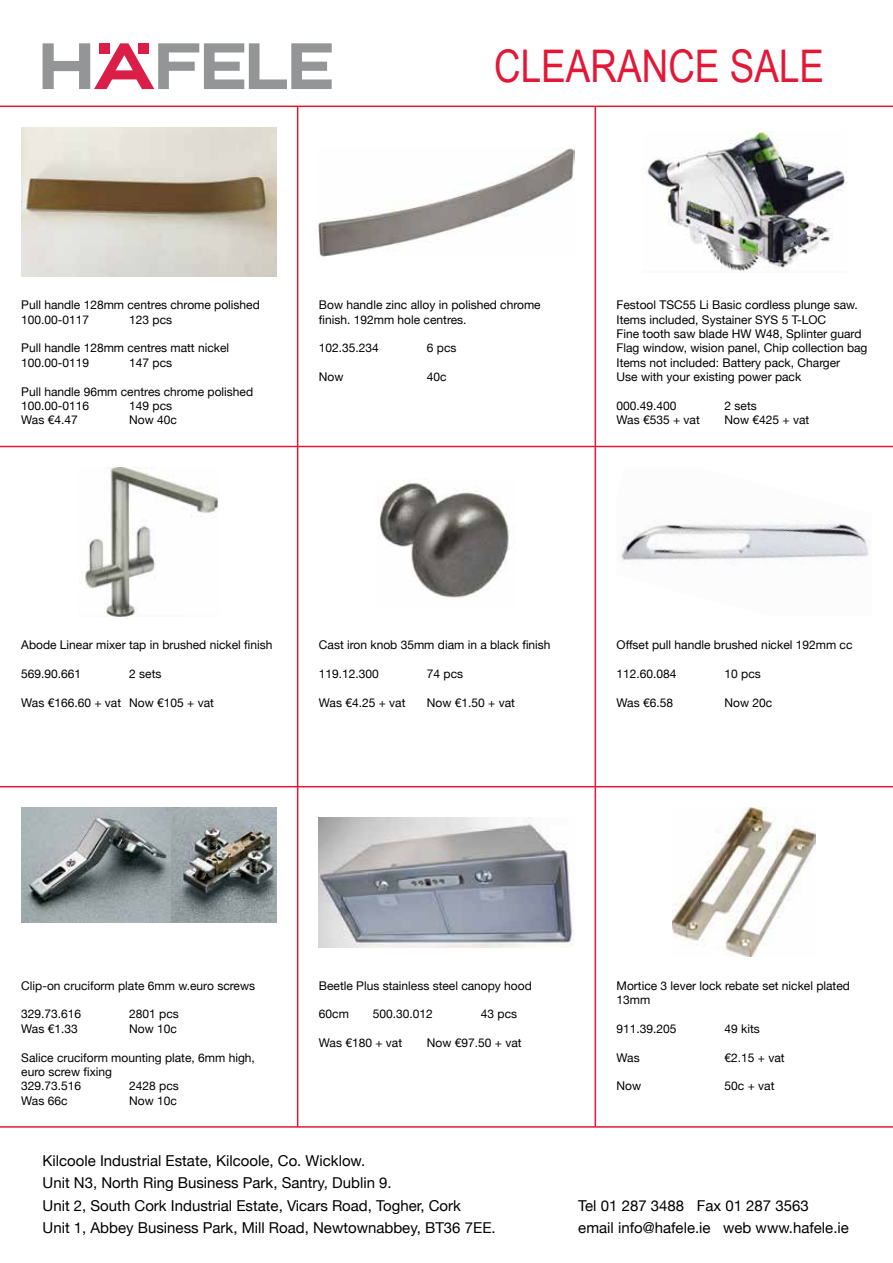
<style>
.page{position:relative;width:893px;height:1263px;background:#fff}
.page>*{position:absolute;margin:0;border:0;box-sizing:border-box;transform-origin:0 0}
.t1{font:45px "Arial Narrow";color:#e31837}
.t2{font:15px/22.5px "Helvetica Neue";color:#000}
.t3{font:12px/14.4px "Helvetica Neue";color:#000}
</style>
<div class="page">
<hr style="left:0;top:106px;width:893px;height:1px;background:#e31837">
<svg style="left:43px;top:43px;width:289px;height:46px"></svg>
<hr style="left:0;top:446px;width:893px;height:1px;background:#e31837">
<hr style="left:0;top:1126px;width:893px;height:2px;background:#e31837">
<hr style="left:0;top:786px;width:893px;height:1px;background:#e31837">
<hr style="left:297px;top:106px;width:1px;height:1021px;background:#e31837">
<hr style="left:595px;top:106px;width:1px;height:1021px;background:#e31837">
<img style="left:621px;top:520px;width:249px;height:45px">
<img style="left:319px;top:817px;width:255px;height:130px">
<img style="left:319px;top:148px;width:255px;height:108px">
<img style="left:642px;top:132px;width:204px;height:139px">
<img style="left:673px;top:808px;width:143px;height:149px">
<img style="left:378px;top:479px;width:131px;height:119px">
<img style="left:21px;top:128px;width:255px;height:148px">
<img style="left:21px;top:808px;width:255px;height:115px">
<img style="left:84px;top:468px;width:134px;height:149px">
<h1 class="t1" style="left:494px;top:33px;width:332px">CLEARANCE SALE</h1>
<p class="t3" style="left:21px;top:297px;width:240px">Pull handle 128mm centres chrome polished<br>100.00-0117</p>
<p class="t3" style="left:129px;top:312px;width:44px">123 pcs</p>
<p class="t3" style="left:21px;top:341px;width:209px">Pull handle 128mm centres matt nickel<br>100.00-0119</p>
<p class="t3" style="left:129px;top:355px;width:44px">147 pcs</p>
<p class="t3" style="left:21px;top:384px;width:233px">Pull handle 96mm centres chrome polished<br>100.00-0116</p>
<p class="t3" style="left:129px;top:398px;width:44px">149 pcs</p>
<p class="t3" style="left:21px;top:413px;width:58px">Was €4.47</p>
<p class="t3" style="left:129px;top:413px;width:49px">Now 40c</p>
<p class="t3" style="left:319px;top:297px;width:223px">Bow handle zinc alloy in polished chrome finish. 192mm hole centres.</p>
<p class="t3" style="left:319px;top:341px;width:62px">102.35.234</p>
<p class="t3" style="left:427px;top:341px;width:31px">6 pcs</p>
<p class="t3" style="left:319px;top:369px;width:26px">Now</p>
<p class="t3" style="left:427px;top:369px;width:21px">40c</p>
<p class="t3" style="left:617px;top:297px;width:252px">Festool TSC55 Li Basic cordless plunge saw.<br>Items included, Systainer SYS 5 T-LOC<br>Fine tooth saw blade HW W48, Splinter guard Flag window, wision panel, Chip collection bag Items not included: Battery pack, Charger<br>Use with your existing power pack</p>
<p class="t3" style="left:617px;top:398px;width:62px">000.49.400</p>
<p class="t3" style="left:725px;top:398px;width:34px">2 sets</p>
<p class="t3" style="left:617px;top:413px;width:85px">Was €535 + vat</p>
<p class="t3" style="left:725px;top:413px;width:86px">Now €425 + vat</p>
<p class="t3" style="left:21px;top:638px;width:253px">Abode Linear mixer tap in brushed nickel finish</p>
<p class="t3" style="left:21px;top:666px;width:62px">569.90.661</p>
<p class="t3" style="left:129px;top:666px;width:34px">2 sets</p>
<p class="t3" style="left:21px;top:695px;width:194px">Was €166.60 + vat Now €105 + vat</p>
<p class="t3" style="left:319px;top:638px;width:233px">Cast iron knob 35mm diam in a black finish</p>
<p class="t3" style="left:319px;top:666px;width:62px">119.12.300</p>
<p class="t3" style="left:427px;top:666px;width:38px">74 pcs</p>
<p class="t3" style="left:319px;top:695px;width:88px">Was €4.25 + vat</p>
<p class="t3" style="left:427px;top:695px;width:90px">Now €1.50 + vat</p>
<p class="t3" style="left:617px;top:638px;width:237px">Offset pull handle brushed nickel 192mm cc</p>
<p class="t3" style="left:617px;top:666px;width:62px">112.60.084</p>
<p class="t3" style="left:725px;top:666px;width:38px">10 pcs</p>
<p class="t3" style="left:617px;top:695px;width:58px">Was €6.58</p>
<p class="t3" style="left:725px;top:695px;width:49px">Now 20c</p>
<p class="t3" style="left:21px;top:978px;width:235px">Clip-on cruciform plate 6mm w.euro screws</p>
<p class="t3" style="left:21px;top:1007px;width:62px">329.73.616</p>
<p class="t3" style="left:129px;top:1007px;width:51px">2801 pcs</p>
<p class="t3" style="left:21px;top:1021px;width:58px">Was €1.33</p>
<p class="t3" style="left:129px;top:1021px;width:49px">Now 10c</p>
<p class="t3" style="left:21px;top:1050px;width:235px">Salice cruciform mounting plate, 6mm high, euro screw fixing<br>329.73.516</p>
<p class="t3" style="left:129px;top:1079px;width:51px">2428 pcs</p>
<p class="t3" style="left:21px;top:1093px;width:48px">Was 66c</p>
<p class="t3" style="left:129px;top:1093px;width:49px">Now 10c</p>
<p class="t3" style="left:319px;top:978px;width:214px">Beetle Plus stainless steel canopy hood</p>
<p class="t3" style="left:319px;top:1007px;width:32px">60cm</p>
<p class="t3" style="left:373px;top:1007px;width:62px">500.30.012</p>
<p class="t3" style="left:481px;top:1007px;width:38px">43 pcs</p>
<p class="t3" style="left:319px;top:1035px;width:85px">Was €180 + vat</p>
<p class="t3" style="left:427px;top:1035px;width:96px">Now €97.50 + vat</p>
<p class="t3" style="left:617px;top:978px;width:235px">Mortice 3 lever lock rebate set nickel plated<br>13mm</p>
<p class="t3" style="left:617px;top:1021px;width:62px">911.39.205</p>
<p class="t3" style="left:725px;top:1021px;width:37px">49 kits</p>
<p class="t3" style="left:617px;top:1050px;width:25px">Was</p>
<p class="t3" style="left:725px;top:1050px;width:62px">€2.15 + vat</p>
<p class="t3" style="left:617px;top:1079px;width:26px">Now</p>
<p class="t3" style="left:725px;top:1079px;width:51px">50c + vat</p>
<p class="t2" style="left:43px;top:1149px;width:455px">Kilcoole Industrial Estate, Kilcoole, Co. Wicklow.<br>Unit N3, North Ring Business Park, Santry, Dublin 9.<br>Unit 2, South Cork Industrial Estate, Vicars Road, Togher, Cork<br>Unit 1, Abbey Business Park, Mill Road, Newtownabbey, BT36 7EE.</p>
<p class="t2" style="left:578px;top:1194px;width:272px">Tel 01 287 3488 Fax 01 287 3563<br>email info@hafele.ie web www.hafele.ie</p>
</div>
